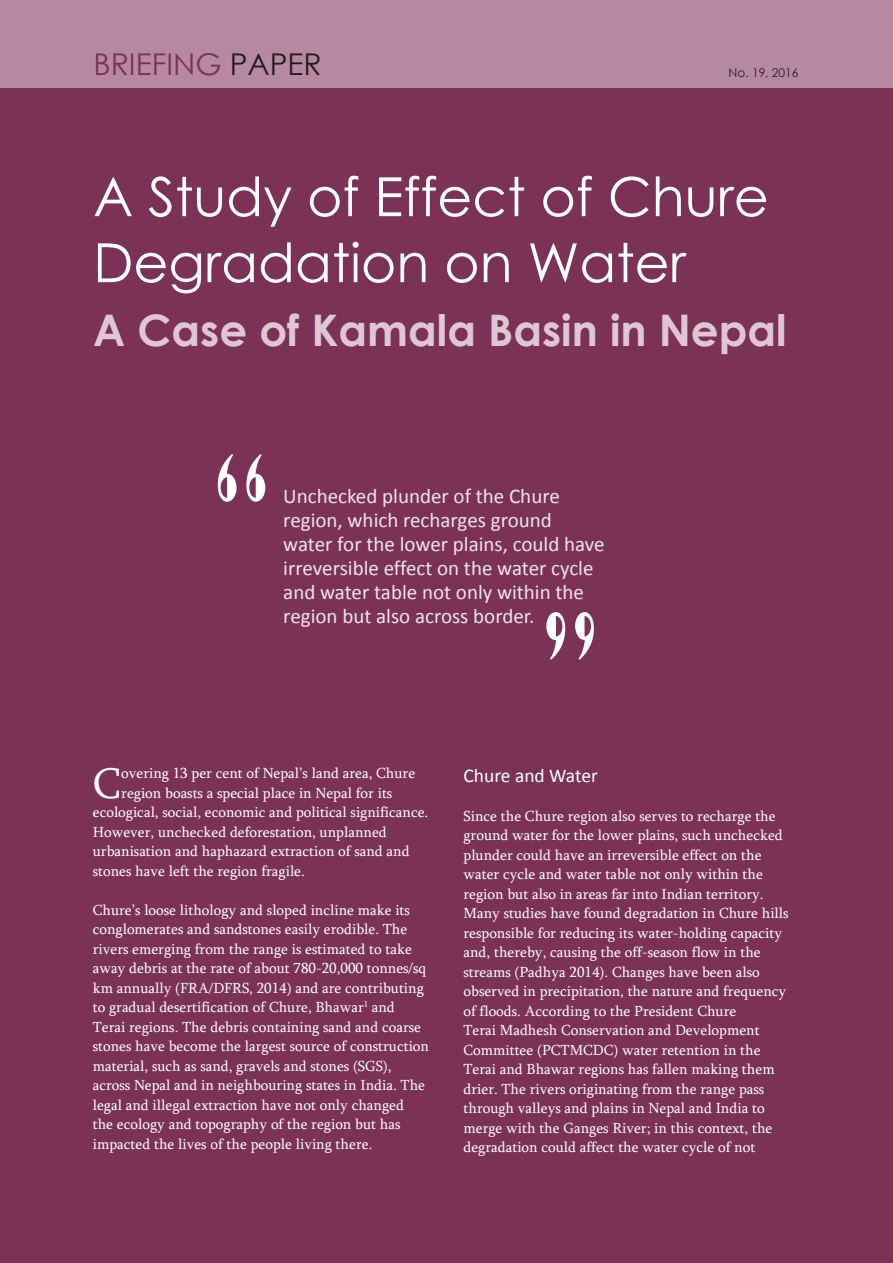
<style>
.page{position:relative;width:893px;height:1263px;background:#fff}
.page>*{position:absolute;margin:0;border:0;box-sizing:border-box;transform-origin:0 0}
.t1{font:54px/66px "Century Gothic";color:#fff}
.t2{font:43.95px "Sylfaen";color:#fff}
.t3{font:700 43.5px "Century Gothic";color:#dec7d2}
.t4{font:30px "Century Gothic";color:#7c3257}
.t5{font:21px/24px "Calibri";color:#efe3e8}
.t6{font:19.5px "Calibri";color:#fff}
.t7{font:15px/19.5px "Sylfaen";color:#fff}
.t8{font:12px "Century Gothic";color:#231f20}
.s1{color:#231f20}
</style>
<div class="page">
<div style="left:0;top:88px;width:893px;height:1175px;background:#7c3257"></div>
<div style="left:0;top:0;width:893px;height:88px;background:#b789a0"></div>
<svg style="left:218px;top:454px;width:47px;height:48px"></svg>
<svg style="left:546px;top:612px;width:48px;height:48px"></svg>
<h3 class="t4" style="left:94px;top:45px;width:230px">BRIEFING <span class="s1">PAPER</span></h3>
<p class="t8" style="left:729px;top:64px;width:71px">No. 19, 2016</p>
<h1 class="t1" style="left:93px;top:162px;width:677px">A Study of Effect of Chure<br>Degradation on Water</h1>
<h3 class="t3" style="left:93px;top:303px;width:695px">A Case of Kamala Basin in Nepal</h3>
<h3 class="t5" style="left:283px;top:486px;width:323px">Unchecked plunder of the Chure region, which recharges ground water for the lower plains, could have irreversible effect on the water cycle and water table not only within the region but also across border.</h3>
<h2 class="t2" style="left:93px;top:765px;width:30px">C</h2>
<p class="t7" style="left:121px;top:765px;width:295px">overing 13 per cent of Nepal’s land area, Chure</p>
<p class="t7" style="left:121px;top:784px;width:273px">region boasts a special place in Nepal for its</p>
<p class="t7" style="left:93px;top:804px;width:337px">ecological, social, economic and political significance.</p>
<p class="t7" style="left:93px;top:823px;width:295px">However, unchecked deforestation, unplanned</p>
<p class="t7" style="left:93px;top:843px;width:318px">urbanisation and haphazard extraction of sand and</p>
<p class="t7" style="left:93px;top:862px;width:214px">stones have left the region fragile.</p>
<p class="t7" style="left:93px;top:901px;width:338px">Chure’s loose lithology and sloped incline make its conglomerates and sandstones easily erodible. The rivers emerging from the range is estimated to take away debris at the rate of about 780-20,000 tonnes/sq km annually (FRA/DFRS, 2014) and are contributing to gradual desertification of Chure, Bhawar<sup>1</sup> and Terai regions. The debris containing sand and coarse stones have become the largest source of construction material, such as sand, gravels and stones (SGS), across Nepal and in neighbouring states in India. The legal and illegal extraction have not only changed<br>the ecology and topography of the region but has impacted the lives of the people living there.</p>
<h3 class="t6" style="left:463px;top:767px;width:136px">Chure and Water</h3>
<p class="t7" style="left:463px;top:807px;width:327px">Since the Chure region also serves to recharge the ground water for the lower plains, such unchecked plunder could have an irreversible effect on the water cycle and water table not only within the region but also in areas far into Indian territory.<br>Many studies have found degradation in Chure hills responsible for reducing its water-holding capacity and, thereby, causing the off-season flow in the streams (Padhya 2014). Changes have been also observed in precipitation, the nature and frequency of floods. According to the President Chure<br>Terai Madhesh Conservation and Development Committee (PCTMCDC) water retention in the Terai and Bhawar regions has fallen making them drier. The rivers originating from the range pass through valleys and plains in Nepal and India to merge with the Ganges River; in this context, the degradation could affect the water cycle of not</p>
</div>
